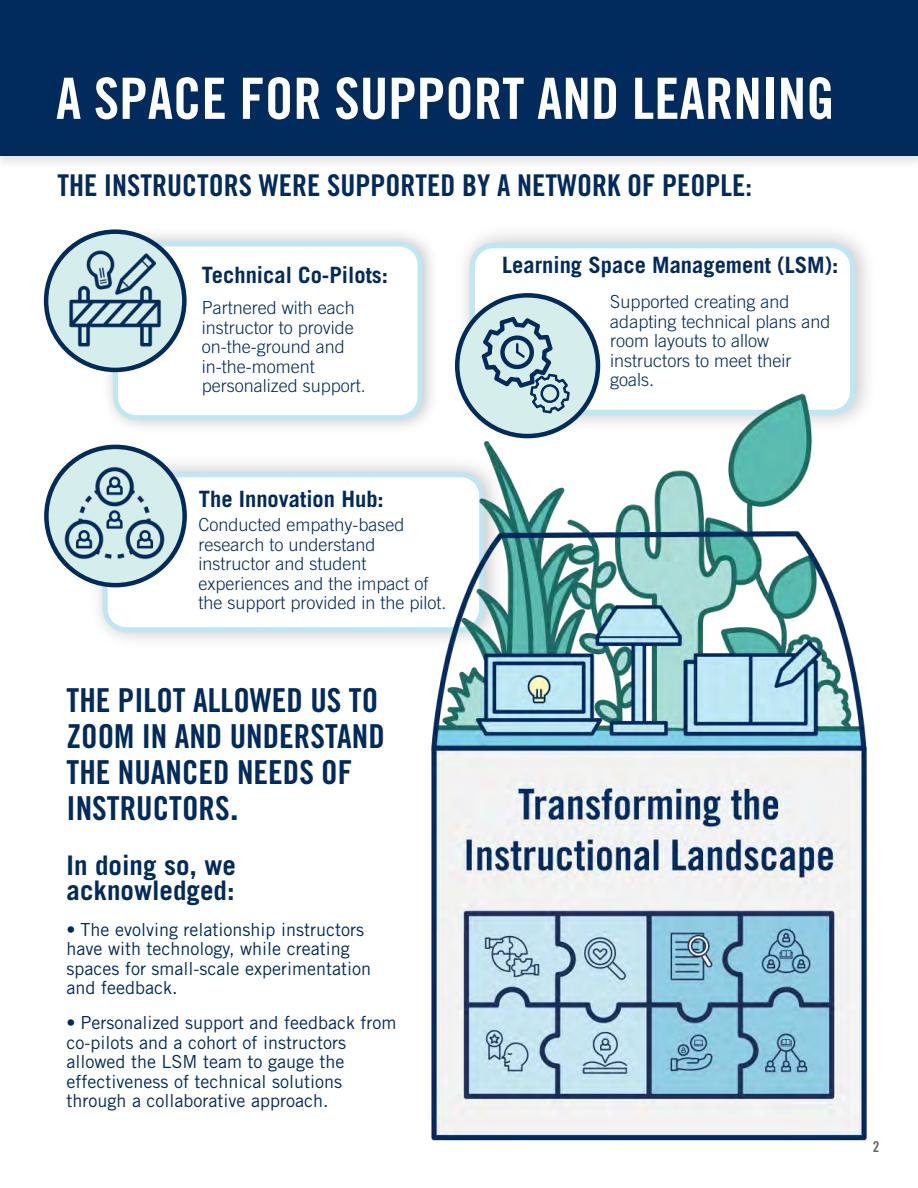
<style>
.page{position:relative;width:918px;height:1188px;background:#fff}
.page>*{position:absolute;margin:0;border:0;box-sizing:border-box;transform-origin:0 0}
.t1{font:57px "Trade Gothic LT Std Bd Cn 20";color:#fff}
.t2{font:33px/36px "Trade Gothic LT Std Bd Cn 20";color:#012a5d}
.t3{font:30px "Trade Gothic LT Std Bd Cn 20";color:#012a5d}
.t4{font:700 27px/25.5px "Trade Gothic LT Std";color:#012a5d}
.t5{font:700 22.5px "Trade Gothic LT Std";color:#012a5d}
.t6{font:300 18px/19.5px "Trade Gothic LT Std";color:#012a5d}
.t7{font:18px/19.5px "Trade Gothic LT Std";color:#012a5d}
.t8{font:15px "Trade Gothic LT Std Bd Cn 20";color:#666}
.s1{font-family:"Trade Gothic LT Std";font-weight:700}
.s2{font-weight:300}
</style>
<div class="page">
<img style="left:455px;top:234px;width:412px;height:144px">
<img style="left:80px;top:446px;width:343px;height:194px">
<div style="left:0;top:0;width:918px;height:163px;background:#ececec"></div>
<div style="left:472px;top:246px;width:381px;height:166px;background:#fff;border-radius:21px"></div>
<div style="left:470px;top:243px;width:385px;height:172px;border:5px solid #bfe7f3;border-radius:21px"></div>
<img style="left:95px;top:231px;width:337px;height:196px">
<div style="left:116px;top:244px;width:304px;height:174px;background:#fff;border-radius:21px"></div>
<div style="left:113px;top:242px;width:309px;height:178px;border:5px solid #bfe7f3;border-radius:21px"></div>
<div style="left:105px;top:475px;width:377px;height:155px;background:#fff;border-radius:21px"></div>
<div style="left:103px;top:472px;width:381px;height:160px;border:5px solid #bfe7f3;border-radius:21px"></div>
<svg style="left:46px;top:232px;width:138px;height:138px;background:#bbd5d9"></svg>
<div style="left:44px;top:229px;width:143px;height:143px;border:4px solid #012a5d;border-radius:50%"></div>
<svg style="left:46px;top:447px;width:139px;height:138px;background:#aec9d0"></svg>
<div style="left:44px;top:445px;width:143px;height:142px;border:4px solid #012a5d;border-radius:50%"></div>
<img style="left:67px;top:250px;width:97px;height:97px">
<img style="left:58px;top:457px;width:113px;height:112px">
<div style="left:457px;top:295px;width:141px;height:141px;background:#d6eeeb;border-radius:50%"></div>
<div style="left:455px;top:293px;width:145px;height:145px;border:4px solid #012a5d;border-radius:50%"></div>
<svg style="left:482px;top:317px;width:76px;height:61px"></svg>
<img style="left:423px;top:378px;width:444px;height:763px">
<div style="left:1px;top:0;width:917px;height:156px;background:#012a5d"></div>
<h1 class="t1" style="left:56px;top:64px;width:780px">A SPACE FOR SUPPORT AND LEARNING</h1>
<p class="t3" style="left:57px;top:167px;width:696px">THE INSTRUCTORS WERE SUPPORTED BY A NETWORK OF PEOPLE:</p>
<p class="t5" style="left:202px;top:261px;width:188px">Technical Co-Pilots:</p>
<p class="t6" style="left:202px;top:298px;width:166px">Partnered with each instructor to provide on-the-ground and in-the-moment personalized support.</p>
<p class="t5" style="left:502px;top:251px;width:338px">Learning Space Management (LSM):</p>
<p class="t6" style="left:610px;top:292px;width:222px">Supported creating and adapting technical plans and room layouts to allow instructors to meet their goals.</p>
<p class="t5" style="left:199px;top:485px;width:187px">The Innovation Hub:</p>
<p class="t6" style="left:198px;top:515px;width:250px">Conducted empathy-based research to understand instructor and student experiences and the impact of the support provided in the pilot.</p>
<p class="t2" style="left:67px;top:682px;width:320px">THE PILOT ALLOWED US TO<br>ZOOM IN AND UNDERSTAND<br>THE NUANCED NEEDS OF<br>INSTRUCTORS<span class="s1">.</span></p>
<p class="t4" style="left:67px;top:852px;width:171px">In doing so, we acknowledged:</p>
<p class="t7" style="left:67px;top:919px;width:306px"><span class="s2">•</span> The evolving relationship instructors have with technology, while creating spaces for small-scale experimentation and feedback.</p>
<p class="t7" style="left:67px;top:1013px;width:331px"><span class="s2">•</span> Personalized support and feedback from co-pilots and a cohort of instructors allowed the LSM team to gauge the effectiveness of technical solutions through a collaborative approach.</p>
<p class="t8" style="left:873px;top:1137px;width:8px">2</p>
</div>
